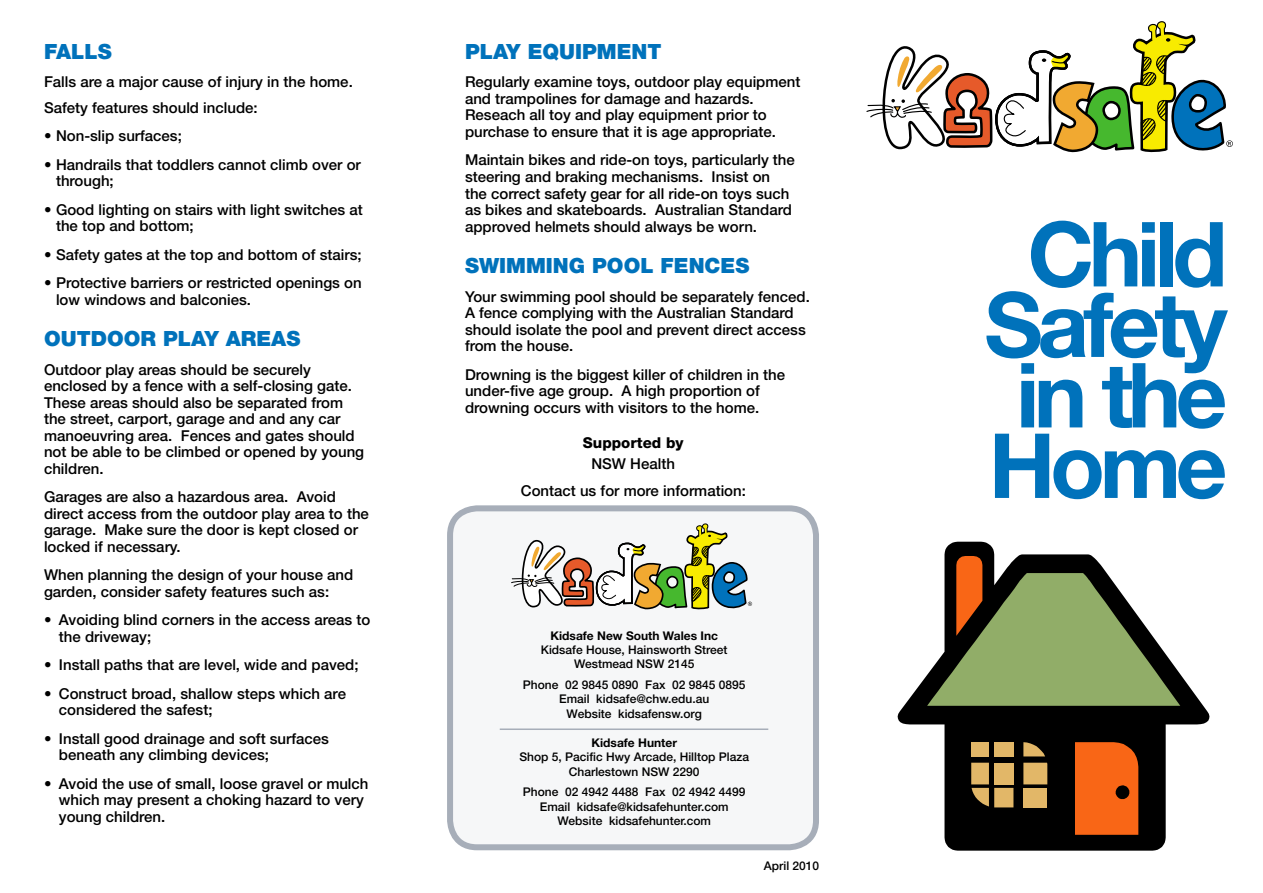
<style>
.page{position:relative;width:1263px;height:893px;background:#fff}
.page>*{position:absolute;margin:0;border:0;box-sizing:border-box;transform-origin:0 0}
.t1{font:700 90px/70.5px "Helvetica Neue";letter-spacing:-.06em;color:#0072bb;text-align:center}
.t2{font:900 21px "Helvetica Neue";color:#0072bb}
.t3{font:500 15px/16.5px "Helvetica Neue";color:#000}
.t4{font:800 15px "Helvetica Neue";color:#000}
.t5{font:500 12px "Helvetica Neue";color:#000}
.t6{font:700 12px "Helvetica Neue";color:#000}
</style>
<div class="page">
<svg style="left:866px;top:21px;width:367px;height:132px"></svg>
<svg style="left:898px;top:542px;width:311px;height:309px;fill:#000"></svg>
<svg style="left:927px;top:556px;width:253px;height:150px"></svg>
<svg style="left:1023px;top:763px;width:24px;height:21px"></svg>
<div style="left:994px;top:742px;width:19px;height:14px;background:#e2b768"></div>
<svg style="left:1023px;top:742px;width:22px;height:14px"></svg>
<div style="left:971px;top:742px;width:18px;height:14px;background:#e2b768"></div>
<div style="left:1023px;top:788px;width:24px;height:19px;background:#e2b768"></div>
<svg style="left:971px;top:763px;width:42px;height:44px"></svg>
<svg style="left:1075px;top:742px;width:63px;height:93px"></svg>
<div style="left:447px;top:505px;width:372px;height:342px;background:#f6f7f8"></div>
<svg style="left:510px;top:523px;width:242px;height:87px"></svg>
<hr style="left:500px;top:728px;width:268px;height:2px;background:#a7aeb9">
<p class="t2" style="left:44px;top:39px;width:69px">FALLS</p>
<p class="t3" style="left:44px;top:73px;width:310px">Falls are a major cause of injury in the home.</p>
<p class="t3" style="left:44px;top:99px;width:215px">Safety features should include:</p>
<p class="t3" style="left:44px;top:127px;width:139px">• Non-slip surfaces;</p>
<p class="t3" style="left:44px;top:156px;width:318px">• Handrails that toddlers cannot climb over or</p>
<p class="t3" style="left:56px;top:172px;width:59px">through;</p>
<p class="t3" style="left:44px;top:201px;width:320px">• Good lighting on stairs with light switches at</p>
<p class="t3" style="left:56px;top:217px;width:139px">the top and bottom;</p>
<p class="t3" style="left:44px;top:246px;width:319px">• Safety gates at the top and bottom of stairs;</p>
<p class="t3" style="left:44px;top:274px;width:319px">• Protective barriers or restricted openings on</p>
<p class="t3" style="left:56px;top:291px;width:197px">low windows and balconies.</p>
<p class="t2" style="left:44px;top:326px;width:258px">OUTDOOR PLAY AREAS</p>
<p class="t3" style="left:44px;top:361px;width:268px">Outdoor play areas should be securely</p>
<p class="t3" style="left:44px;top:378px;width:309px">enclosed by a fence with a self-closing gate.</p>
<p class="t3" style="left:44px;top:394px;width:322px">These areas should also be separated from the street, carport, garage and and any car manoeuvring area. Fences and gates should not be able to be climbed or opened by young children.</p>
<p class="t3" style="left:44px;top:489px;width:326px">Garages are also a hazardous area. Avoid direct access from the outdoor play area to the garage. Make sure the door is kept closed or locked if necessary.</p>
<p class="t3" style="left:44px;top:567px;width:311px">When planning the design of your house and garden, consider safety features such as:</p>
<p class="t3" style="left:44px;top:612px;width:328px">• Avoiding blind corners in the access areas to</p>
<p class="t3" style="left:59px;top:628px;width:94px">the driveway;</p>
<p class="t3" style="left:44px;top:657px;width:316px">• Install paths that are level, wide and paved;</p>
<p class="t3" style="left:44px;top:685px;width:303px">• Construct broad, shallow steps which are</p>
<p class="t3" style="left:59px;top:702px;width:155px">considered the safest;</p>
<p class="t3" style="left:59px;top:730px;width:272px;text-indent:-15px">• Install good drainage and soft surfaces beneath any climbing devices;</p>
<p class="t3" style="left:59px;top:775px;width:311px;text-indent:-15px">• Avoid the use of small, loose gravel or mulch which may present a choking hazard to very young children.</p>
<p class="t2" style="left:465px;top:39px;width:198px">PLAY EQUIPMENT</p>
<p class="t3" style="left:465px;top:74px;width:337px">Regularly examine toys, outdoor play equipment and trampolines for damage and hazards.<br>Reseach all toy and play equipment prior to purchase to ensure that it is age appropriate.</p>
<p class="t3" style="left:465px;top:152px;width:331px">Maintain bikes and ride-on toys, particularly the steering and braking mechanisms. Insist on the correct safety gear for all ride-on toys such as bikes and skateboards. Australian Standard approved helmets should always be worn.</p>
<p class="t2" style="left:465px;top:253px;width:286px">SWIMMING POOL FENCES</p>
<p class="t3" style="left:465px;top:288px;width:346px">Your swimming pool should be separately fenced.<br>A fence complying with the Australian Standard should isolate the pool and prevent direct access from the house.</p>
<p class="t3" style="left:465px;top:366px;width:322px">Drowning is the biggest killer of children in the under-five age group. A high proportion of drowning occurs with visitors to the home.</p>
<p class="t4" style="left:583px;top:433px;width:102px">Supported by</p>
<p class="t3" style="left:591px;top:455px;width:85px">NSW Health</p>
<p class="t3" style="left:521px;top:482px;width:227px">Contact us for more information:</p>
<p class="t6" style="left:550px;top:628px;width:169px">Kidsafe New South Wales Inc</p>
<p class="t5" style="left:541px;top:642px;width:188px">Kidsafe House, Hainsworth Street</p>
<p class="t5" style="left:574px;top:657px;width:122px">Westmead NSW 2145</p>
<p class="t5" style="left:523px;top:677px;width:224px">Phone 02 9845 0890 Fax 02 9845 0895</p>
<p class="t5" style="left:559px;top:692px;width:152px">Email kidsafe@chw.edu.au</p>
<p class="t5" style="left:567px;top:706px;width:137px">Website kidsafensw.org</p>
<p class="t6" style="left:591px;top:735px;width:87px">Kidsafe Hunter</p>
<p class="t5" style="left:519px;top:750px;width:231px">Shop 5, Pacific Hwy Arcade, Hilltop Plaza</p>
<p class="t5" style="left:569px;top:764px;width:132px">Charlestown NSW 2290</p>
<p class="t5" style="left:523px;top:785px;width:224px">Phone 02 4942 4488 Fax 02 4942 4499</p>
<p class="t5" style="left:540px;top:799px;width:190px">Email kidsafe@kidsafehunter.com</p>
<p class="t5" style="left:557px;top:813px;width:155px">Website kidsafehunter.com</p>
<p class="t5" style="left:764px;top:859px;width:57px">April 2010</p>
<p class="t1" style="left:984px;top:217px;width:245px">Child<br>Safety</p>
<p class="t1" style="left:1016px;top:358px;width:213px">in the</p>
<p class="t1" style="left:989px;top:429px;width:240px">Home</p>
</div>
